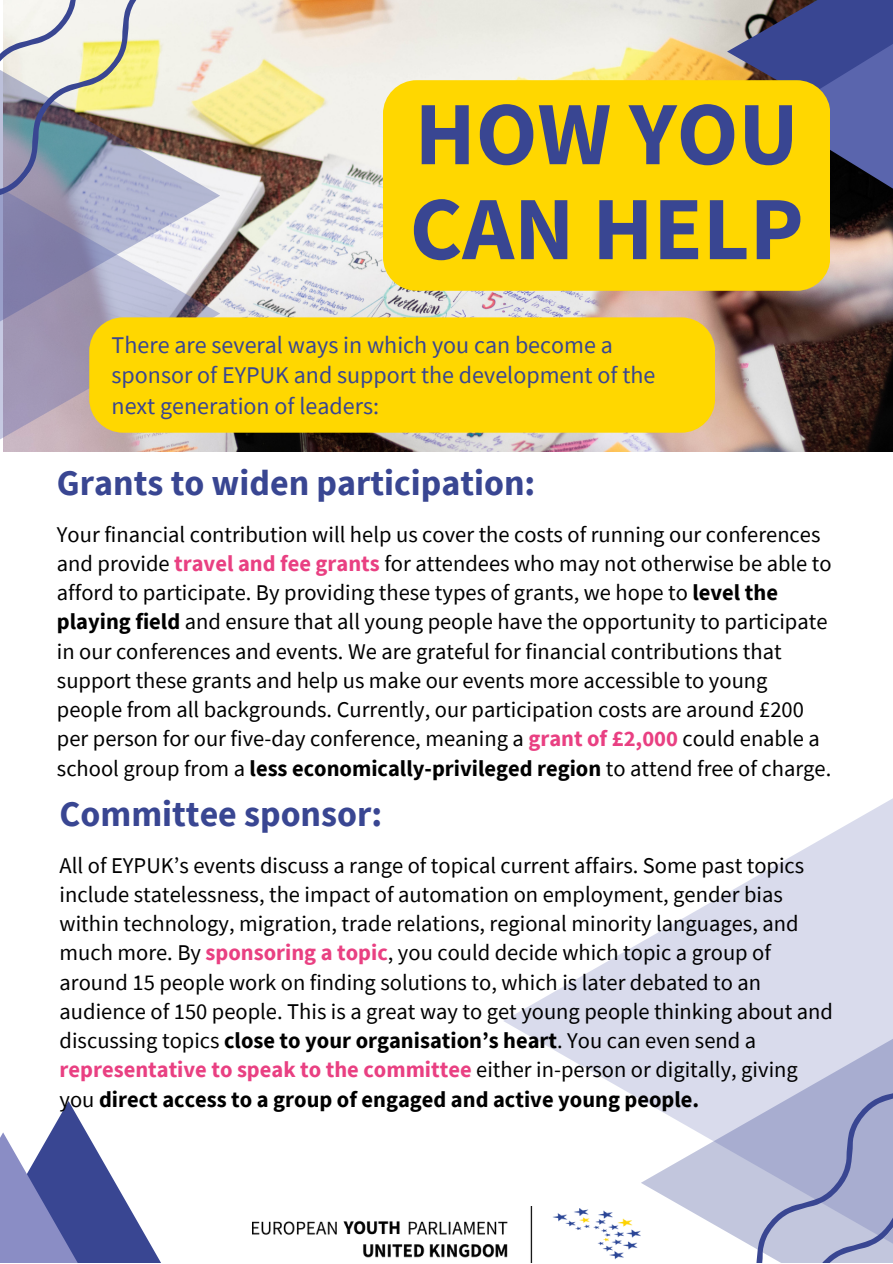
<style>
.page{position:relative;width:893px;height:1264px;background:#fff}
.page>*{position:absolute;margin:0;border:0;box-sizing:border-box;transform-origin:0 0}
.t1{font:700 90.45px/94.9px "Source Sans Pro";color:#394692}
.t2{font:700 36px "Source Sans Pro";color:#394692}
.t3{font:24px/30.3px "Source Sans Pro";color:#394692}
.t4{font:22.5px/29.2px "Source Sans Pro";color:#000}
.s1{font-weight:700;color:#e94082}
.s2{font-weight:700}
</style>
<div class="page">
<img style="left:220px;top:0;width:672px;height:452px">
<svg style="left:504px;top:943px;width:136px;height:156px;fill:#dee0ee"></svg>
<svg style="left:640px;top:799px;width:252px;height:438px;fill:#d9dbec"></svg>
<svg style="left:0;top:69px;width:220px;height:383px;background:#b0a8bb"></svg>
<div style="left:89px;top:317px;width:625px;height:115px;background:#ffd700;border-radius:34px"></div>
<svg style="left:727px;top:0;width:48px;height:80px;background:#837d88"></svg>
<svg style="left:775px;top:0;width:117px;height:261px;background:#4a4e7e"></svg>
<div style="left:383px;top:80px;width:446px;height:211px;background:#ffd700;border-radius:34px"></div>
<svg style="left:51px;top:1101px;width:110px;height:161px"></svg>
<svg style="left:0;top:1132px;width:137px;height:130px;fill:#394692"></svg>
<svg style="left:0;top:0;width:205px;height:233px;background:#bbbcba"></svg>
<svg style="left:679px;top:1057px;width:213px;height:205px;background:#bcc0da"></svg>
<img style="left:252px;top:1206px;width:388px;height:56px">
<h1 class="t1" style="left:409px;top:85px;width:395px">HOW YOU<br>CAN HELP</h1>
<p class="t3" style="left:112px;top:329px;width:545px">There are several ways in which you can become a sponsor of EYPUK and support the development of the next generation of leaders:</p>
<h2 class="t2" style="left:57px;top:459px;width:480px">Grants to widen participation:</h2>
<p class="t4" style="left:57px;top:519px;width:776px">Your financial contribution will help us cover the costs of running our conferences and provide <span class="s1">travel and fee grants</span> for attendees who may not otherwise be able to afford to participate. By providing these types of grants, we hope to <span class="s2">level the playing field</span> and ensure that all young people have the opportunity to participate in our conferences and events. We are grateful for financial contributions that support these grants and help us make our events more accessible to young people from all backgrounds. Currently, our participation costs are around £200 per person for our five-day conference, meaning a <span class="s1">grant of £2,000</span> could enable a school group from a <span class="s2">less economically-privileged region</span> to attend free of charge.</p>
<h2 class="t2" style="left:60px;top:790px;width:324px">Committee sponsor:</h2>
<p class="t4" style="left:60px;top:850px;width:774px">All of EYPUK’s events discuss a range of topical current affairs. Some past topics include statelessness, the impact of automation on employment, gender bias within technology, migration, trade relations, regional minority languages, and much more. By <span class="s1">sponsoring a topic</span>, you could decide which topic a group of around 15 people work on finding solutions to, which is later debated to an audience of 150 people. This is a great way to get young people thinking about and discussing topics <span class="s2">close to your organisation’s heart</span>. You can even send a <span class="s1">representative to speak to the committee</span> either in-person or digitally, giving you <span class="s2">direct access to a group of engaged and active young people.</span></p>
</div>
